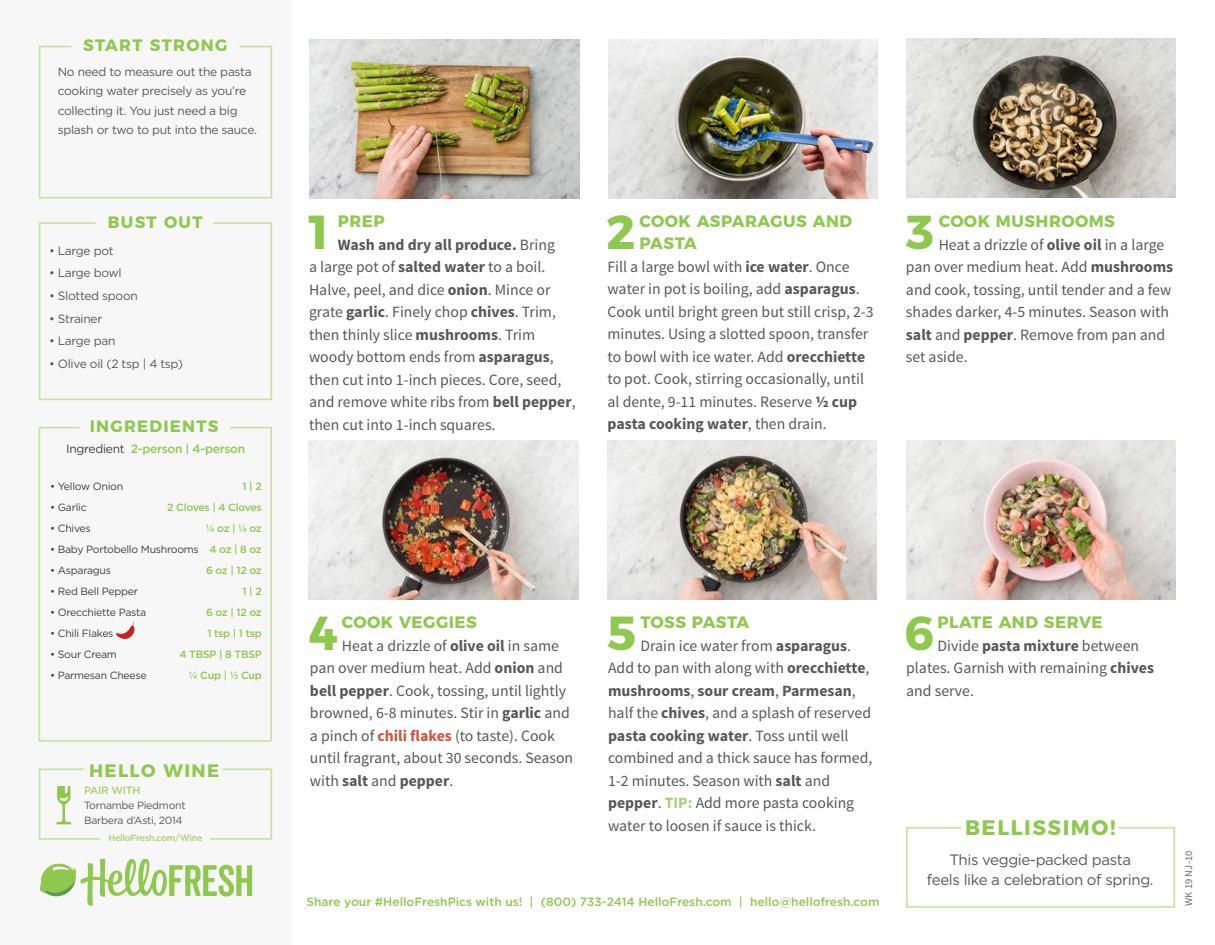
<style>
.page{position:relative;width:1215px;height:945px;background:#fff}
.page>*{position:absolute;margin:0;border:0;box-sizing:border-box;transform-origin:0 0}
.t1{font:700 47.55px "Montserrat";color:#8fc84e}
.t2{font:700 21px "Montserrat";letter-spacing:.075em;color:#8fc84e}
.t3{font:700 18px "Montserrat";letter-spacing:.075em;color:#8fc84e}
.t4{font:700 16.5px/21.8px "Montserrat";letter-spacing:.03em;color:#8fc84e}
.t5{font:700 16.5px "Montserrat";letter-spacing:.075em;color:#8fc84e}
.t6{font:15.75px/22.5px "Source Sans Pro";color:#57585a}
.t7{font:15px/20.1px "Gotham";letter-spacing:-.025em;color:#57585a;text-align:center}
.t8{font:12px/19.5px "Gotham";letter-spacing:-.025em;color:#57585a}
.t9{font:500 12px "Gotham";color:#8fc84e}
.t10{font:500 12px "Gotham";letter-spacing:-.025em;color:#8fc84e}
.t11{font:10.5px "Gotham";letter-spacing:-.025em;color:#3e3e3f}
.t12{font:500 10.5px/21px "Gotham";letter-spacing:-.025em;color:#8fc84e;text-align:right}
.t13{font:10.5px/15px "Gotham";letter-spacing:-.025em;color:#57585a}
.t14{font:10.5px "Source Sans Pro";letter-spacing:.015em;color:#6c6d70}
.t15{font:500 10.5px "Gotham";letter-spacing:-.025em;color:#a6d170}
.t16{font:500 9px "Gotham";letter-spacing:-.025em;color:#a6d170}
.s1{font-weight:400;color:#3e3e3f}
.s2{font-weight:700}
.s3{font-weight:700;color:#d2543f}
.s4{font-weight:700;color:#a6d170}
</style>
<div class="page">
<div style="left:0;top:0;width:291px;height:945px;background:#f7f7f8"></div>
<img style="left:310px;top:39px;width:269px;height:160px">
<img style="left:608px;top:39px;width:269px;height:160px">
<img style="left:608px;top:440px;width:269px;height:159px">
<img style="left:309px;top:440px;width:270px;height:159px">
<img style="left:907px;top:39px;width:269px;height:159px">
<img style="left:907px;top:440px;width:269px;height:159px">
<svg style="left:38px;top:222px;width:235px;height:179px"></svg>
<svg style="left:38px;top:426px;width:234px;height:316px"></svg>
<svg style="left:38px;top:45px;width:235px;height:154px"></svg>
<svg style="left:38px;top:768px;width:63px;height:72px"></svg>
<svg style="left:210px;top:768px;width:63px;height:72px"></svg>
<svg style="left:40px;top:859px;width:212px;height:47px"></svg>
<svg style="left:906px;top:827px;width:270px;height:81px"></svg>
<p class="t5" style="left:83px;top:32px;width:146px">START STRONG</p>
<p class="t8" style="left:58px;top:62px;width:201px">No need to measure out the pasta cooking water precisely as you’re collecting it. You just need a big splash or two to put into the sauce.</p>
<p class="t4" style="left:108px;top:210px;width:96px">BUST OUT</p>
<p class="t8" style="left:49px;top:241px;width:66px">• Large pot</p>
<p class="t8" style="left:49px;top:263px;width:74px">• Large bowl</p>
<p class="t8" style="left:49px;top:286px;width:90px">• Slotted spoon</p>
<p class="t8" style="left:49px;top:308px;width:55px">• Strainer</p>
<p class="t8" style="left:49px;top:331px;width:68px">• Large pan</p>
<p class="t8" style="left:49px;top:353px;width:136px">• Olive oil (2 tsp | 4 tsp)</p>
<p class="t5" style="left:90px;top:413px;width:130px">INGREDIENTS</p>
<p class="t10" style="left:66px;top:441px;width:180px"><span class="s1">Ingredient</span> 2-person | 4-person</p>
<p class="t12" style="left:167px;top:475px;width:96px">1 | 2<br>2 Cloves | 4 Cloves ¼ oz | ¼ oz<br>4 oz | 8 oz<br>6 oz | 12 oz<br>1 | 2<br>6 oz | 12 oz<br>1 tsp | 1 tsp<br>4 TBSP | 8 TBSP<br>¼ Cup | ½ Cup</p>
<p class="t11" style="left:50px;top:479px;width:74px">• Yellow Onion</p>
<p class="t11" style="left:50px;top:500px;width:38px">• Garlic</p>
<p class="t11" style="left:50px;top:521px;width:42px">• Chives</p>
<p class="t11" style="left:50px;top:542px;width:150px">• Baby Portobello Mushrooms</p>
<p class="t11" style="left:50px;top:563px;width:62px">• Asparagus</p>
<p class="t11" style="left:50px;top:584px;width:89px">• Red Bell Pepper</p>
<p class="t11" style="left:50px;top:605px;width:98px">• Orecchiette Pasta</p>
<p class="t11" style="left:50px;top:626px;width:65px">• Chili Flakes</p>
<p class="t11" style="left:50px;top:647px;width:68px">• Sour Cream</p>
<p class="t11" style="left:50px;top:668px;width:98px">• Parmesan Cheese</p>
<p class="t3" style="left:89px;top:756px;width:132px">HELLO WINE</p>
<p class="t15" style="left:84px;top:783px;width:58px">PAIR WITH</p>
<p class="t16" style="left:108px;top:832px;width:96px">HelloFresh.com/Wine</p>
<p class="t13" style="left:84px;top:798px;width:103px">Tornambe Piedmont<br>Barbera d’Asti, 2014</p>
<h1 class="t1" style="left:305px;top:193px;width:31px">1</h1>
<p class="t4" style="left:338px;top:209px;width:49px">PREP</p>
<p class="t6" style="left:309px;top:234px;width:268px;text-indent:29px"><span class="s2">Wash and dry all produce.</span> Bring<br>a large pot of <span class="s2">salted water</span> to a boil.<br>Halve, peel, and dice <span class="s2">onion</span>. Mince or grate <span class="s2">garlic</span>. Finely chop <span class="s2">chives</span>. Trim, then thinly slice <span class="s2">mushrooms</span>. Trim woody bottom ends from <span class="s2">asparagus</span>, then cut into 1-inch pieces. Core, seed, and remove white ribs from <span class="s2">bell pepper</span>, then cut into 1-inch squares.</p>
<h1 class="t1" style="left:606px;top:193px;width:31px">2</h1>
<p class="t4" style="left:639px;top:209px;width:214px">COOK ASPARAGUS AND<br>PASTA</p>
<p class="t6" style="left:608px;top:255px;width:268px">Fill a large bowl with <span class="s2">ice water</span>. Once water in pot is boiling, add <span class="s2">asparagus</span>.<br>Cook until bright green but still crisp, 2-3 minutes. Using a slotted spoon, transfer to bowl with ice water. Add <span class="s2">orecchiette </span>to pot. Cook, stirring occasionally, until al dente, 9-11 minutes. Reserve <span class="s2">½ cup pasta cooking water</span>, then drain.</p>
<h1 class="t1" style="left:906px;top:193px;width:28px">3</h1>
<p class="t4" style="left:939px;top:209px;width:178px">COOK MUSHROOMS</p>
<p class="t6" style="left:906px;top:234px;width:269px;text-indent:33px">Heat a drizzle of <span class="s2">olive oil</span> in a large pan over medium heat. Add <span class="s2">mushrooms </span>and cook, tossing, until tender and a few shades darker, 4-5 minutes. Season with <span class="s2">salt</span> and <span class="s2">pepper</span>. Remove from pan and set aside.</p>
<h1 class="t1" style="left:309px;top:594px;width:31px">4</h1>
<p class="t4" style="left:342px;top:610px;width:137px">COOK VEGGIES</p>
<p class="t6" style="left:310px;top:635px;width:265px;text-indent:32px">Heat a drizzle of <span class="s2">olive oil</span> in same pan over medium heat. Add <span class="s2">onion</span> and <span class="s2">bell pepper</span>. Cook, tossing, until lightly browned, 6-8 minutes. Stir in <span class="s2">garlic</span> and a pinch of <span class="s3">chili flakes</span> (to taste). Cook until fragrant, about 30 seconds. Season with <span class="s2">salt</span> and <span class="s2">pepper</span>.</p>
<h1 class="t1" style="left:607px;top:594px;width:31px">5</h1>
<p class="t4" style="left:640px;top:610px;width:110px">TOSS PASTA</p>
<p class="t6" style="left:608px;top:635px;width:266px;text-indent:32px">Drain ice water from <span class="s2">asparagus</span>.<br>Add to pan with along with <span class="s2">orecchiette</span>, <span class="s2">mushrooms</span>, <span class="s2">sour cream</span>, <span class="s2">Parmesan</span>, half the <span class="s2">chives</span>, and a splash of reserved <span class="s2">pasta cooking water</span>. Toss until well combined and a thick sauce has formed, 1-2 minutes. Season with <span class="s2">salt</span> and <span class="s2">pepper</span>. <span class="s4">TIP:</span> Add more pasta cooking water to loosen if sauce is thick.</p>
<h1 class="t1" style="left:904px;top:594px;width:31px">6</h1>
<p class="t4" style="left:938px;top:610px;width:167px">PLATE AND SERVE</p>
<p class="t6" style="left:906px;top:635px;width:249px;text-indent:31px">Divide <span class="s2">pasta mixture</span> between plates. Garnish with remaining <span class="s2">chives </span>and serve.</p>
<h2 class="t2" style="left:965px;top:811px;width:152px">BELLISSIMO!</h2>
<p class="t9" style="left:306px;top:894px;width:575px">Share your #HelloFreshPics with us! | (800) 733-2414 HelloFresh.com | hello@hellofresh.com</p>
<p class="t7" style="left:927px;top:849px;width:228px">This veggie-packed pasta<br>feels like a celebration of spring.</p>
<p class="t14" style="left:1182px;top:906px;width:57px;rotate:-90deg">WK 19 NJ-10</p>
</div>
